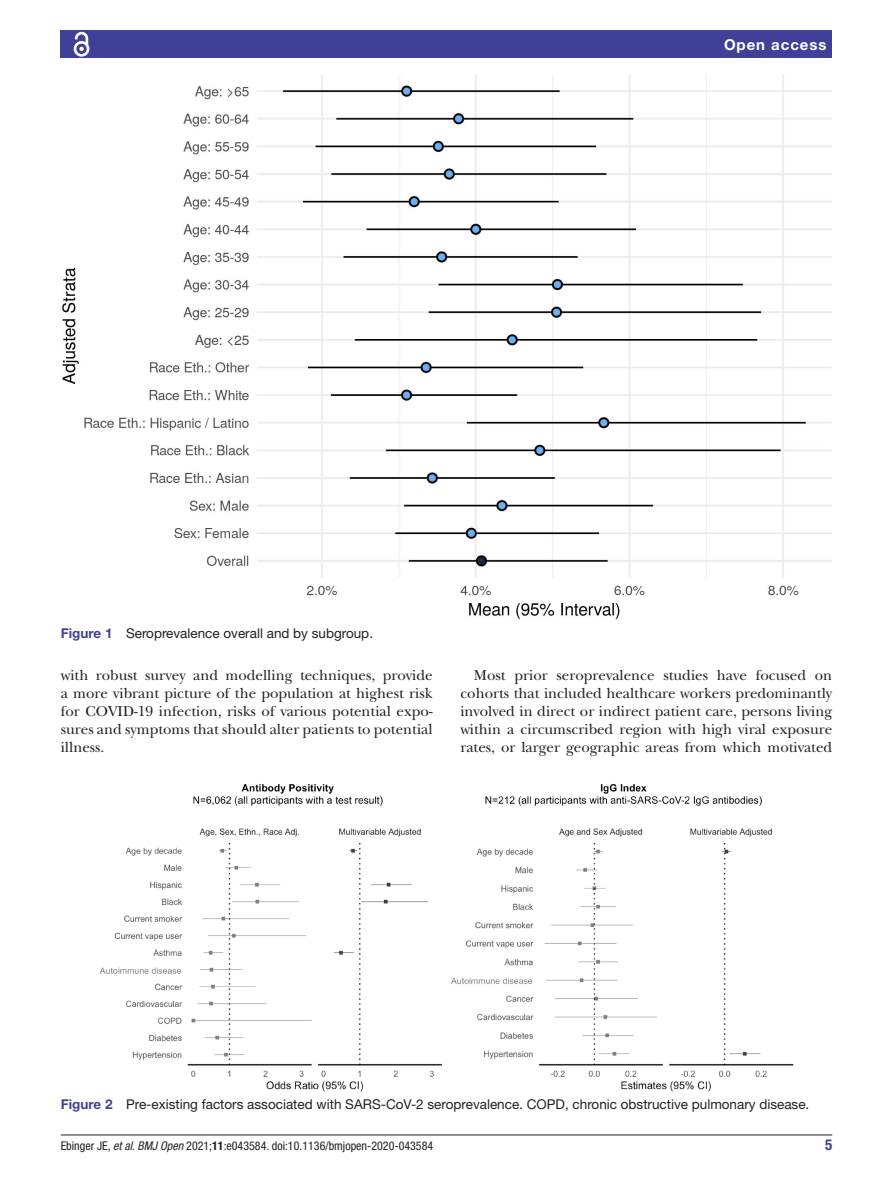
<style>
.page{position:relative;width:893px;height:1191px;background:#fff}
.page>*{position:absolute;margin:0;border:0;box-sizing:border-box;transform-origin:0 0}
.t1{font:15px/18px "New Baskerville";color:#231f20;text-align:justify}
.t2{font:700 15px "Helvetica Neue LT Std";letter-spacing:.065em;color:#fff}
.t3{font:700 condensed 15px "Helvetica Neue LT Std";color:#414099}
.t4{font:13.5px "Helvetica Neue LT Std";color:#231f20}
.t5{font:condensed 12px "Helvetica Neue LT Std";color:#231f20}
.s1{font-weight:700;color:#414099}
.s2{font-style:italic}
.s3{font-weight:700}
</style>
<div class="page">
<hr style="left:61px;top:1134px;width:771px;height:1px;background:#231f20">
<div style="left:61px;top:31px;width:771px;height:27px;background:#414099"></div>
<svg style="left:73px;top:31px;width:17px;height:26px"></svg>
<img style="left:62px;top:74px;width:770px;height:546px">
<img style="left:99px;top:784px;width:695px;height:307px">
<p class="t4" style="left:61px;top:625px;width:314px"><span class="s1">Figure 1</span> Seroprevalence overall and by subgroup.</p>
<p class="t2" style="left:724px;top:35px;width:104px">Open access</p>
<p class="t1" style="left:61px;top:666px;width:373px">with robust survey and modelling techniques, provide a more vibrant picture of the population at highest risk for COVID-19 infection, risks of various potential expo&shy;sures and symptoms that should alter patients to potential illness.</p>
<p class="t1" style="left:460px;top:666px;width:373px;text-indent:13px">Most prior seroprevalence studies have focused on cohorts that included healthcare workers predominantly involved in direct or indirect patient care, persons living within a circumscribed region with high viral exposure rates, or larger geographic areas from which motivated</p>
<p class="t4" style="left:61px;top:1096px;width:750px"><span class="s1">Figure 2</span> Pre-existing factors associated with SARS-CoV-2 seroprevalence. COPD, chronic obstructive pulmonary disease.</p>
<p class="t5" style="left:61px;top:1138px;width:374px">Ebinger JE, <span class="s2">et al</span>. <span class="s2">BMJ Open</span> 2021;<span class="s3">11</span>:e043584. doi:10.1136/bmjopen-2020-043584</p>
<p class="t3" style="left:825px;top:1135px;width:9px">5</p>
</div>
